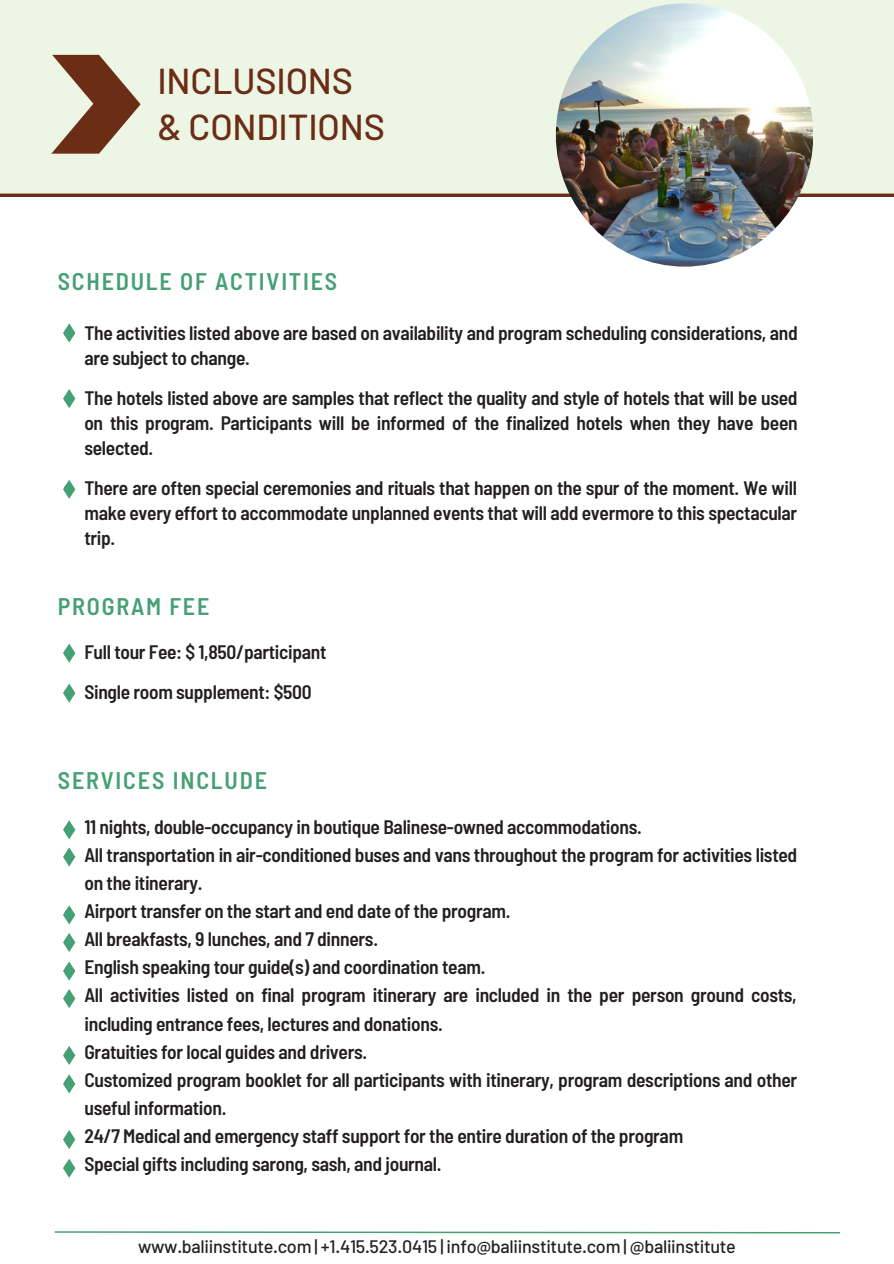
<style>
.page{position:relative;width:894px;height:1264px;background:#fff}
.page>*{position:absolute;margin:0;border:0;box-sizing:border-box;transform-origin:0 0}
.t1{font:500 36px "Barlow";letter-spacing:-.005em;color:#6b2d15}
.t2{font:600 semi-condensed 24px "Barlow";letter-spacing:.075em;color:#46a075}
.t3{font:600 semi-condensed 19.5px/24.9px "Barlow";letter-spacing:-.015em;color:#231f20}
.t4{font:500 18px "Barlow";letter-spacing:-.015em;color:#231f20}
</style>
<div class="page">
<svg style="left:55px;top:1231px;width:784px;height:2px;background:#84bfa3"></svg>
<div style="left:0;top:0;width:893px;height:197px;background:#edf6e4"></div>
<svg style="left:63px;top:323px;width:12px;height:19px"></svg>
<svg style="left:63px;top:389px;width:12px;height:19px"></svg>
<svg style="left:63px;top:480px;width:12px;height:19px"></svg>
<svg style="left:63px;top:643px;width:12px;height:19px"></svg>
<svg style="left:63px;top:683px;width:12px;height:19px"></svg>
<svg style="left:63px;top:820px;width:12px;height:19px"></svg>
<svg style="left:63px;top:847px;width:12px;height:19px"></svg>
<svg style="left:63px;top:905px;width:12px;height:19px"></svg>
<svg style="left:63px;top:933px;width:12px;height:19px"></svg>
<svg style="left:63px;top:961px;width:12px;height:19px"></svg>
<svg style="left:63px;top:989px;width:12px;height:19px"></svg>
<svg style="left:63px;top:1046px;width:12px;height:18px"></svg>
<svg style="left:63px;top:1074px;width:12px;height:19px"></svg>
<svg style="left:63px;top:1130px;width:12px;height:19px"></svg>
<svg style="left:63px;top:1158px;width:12px;height:19px"></svg>
<svg style="left:51px;top:55px;width:89px;height:99px"></svg>
<svg style="left:0;top:193px;width:893px;height:4px;background:#7e4b34"></svg>
<img style="left:555px;top:3px;width:257px;height:263px;border-radius:50%">
<p class="t1" style="left:157px;top:58px;width:197px">INCLUSIONS</p>
<p class="t1" style="left:157px;top:104px;width:229px">&amp; CONDITIONS</p>
<p class="t2" style="left:58px;top:266px;width:281px">SCHEDULE OF ACTIVITIES</p>
<p class="t3" style="left:84px;top:320px;width:714px">The activities listed above are based on availability and program scheduling considerations, and are subject to change.</p>
<p class="t3" style="left:84px;top:385px;width:714px;text-align:justify">The hotels listed above are samples that reflect the quality and style of hotels that will be used on this program. Participants will be informed of the finalized hotels when they have been selected.</p>
<p class="t3" style="left:84px;top:474px;width:714px;text-align:justify">There are often special ceremonies and rituals that happen on the spur of the moment. We will make every effort to accommodate unplanned events that will add evermore to this spectacular trip.</p>
<p class="t2" style="left:58px;top:591px;width:153px">PROGRAM FEE</p>
<p class="t3" style="left:84px;top:639px;width:243px">Full tour Fee: $ 1,850/participant</p>
<p class="t3" style="left:84px;top:679px;width:229px">Single room supplement: $500</p>
<p class="t2" style="left:58px;top:764px;width:210px">SERVICES INCLUDE</p>
<p class="t3" style="left:84px;top:813px;width:558px">11 nights, double-occupancy in boutique Balinese-owned accommodations.</p>
<p class="t3" style="left:84px;top:839px;width:714px;line-height:28.2px">All transportation in air-conditioned buses and vans throughout the program for activities listed on the itinerary.</p>
<p class="t3" style="left:84px;top:897px;width:427px">Airport transfer on the start and end date of the program.</p>
<p class="t3" style="left:84px;top:925px;width:295px">All breakfasts, 9 lunches, and 7 dinners.</p>
<p class="t3" style="left:84px;top:954px;width:402px">English speaking tour guide(s) and coordination team.</p>
<p class="t3" style="left:84px;top:980px;width:713px;line-height:28.2px">All activities listed on final program itinerary are included in the per person ground costs, including entrance fees, lectures and donations.</p>
<p class="t3" style="left:84px;top:1038px;width:284px">Gratuities for local guides and drivers.</p>
<p class="t3" style="left:84px;top:1065px;width:714px;line-height:28.2px">Customized program booklet for all participants with itinerary, program descriptions and other useful information.</p>
<p class="t3" style="left:84px;top:1122px;width:600px">24/7 Medical and emergency staff support for the entire duration of the program</p>
<p class="t3" style="left:84px;top:1151px;width:358px">Special gifts including sarong, sash, and journal.</p>
<p class="t4" style="left:138px;top:1234px;width:599px">www.baliinstitute.com | +1.415.523.0415 | info@baliinstitute.com | @baliinstitute</p>
</div>
